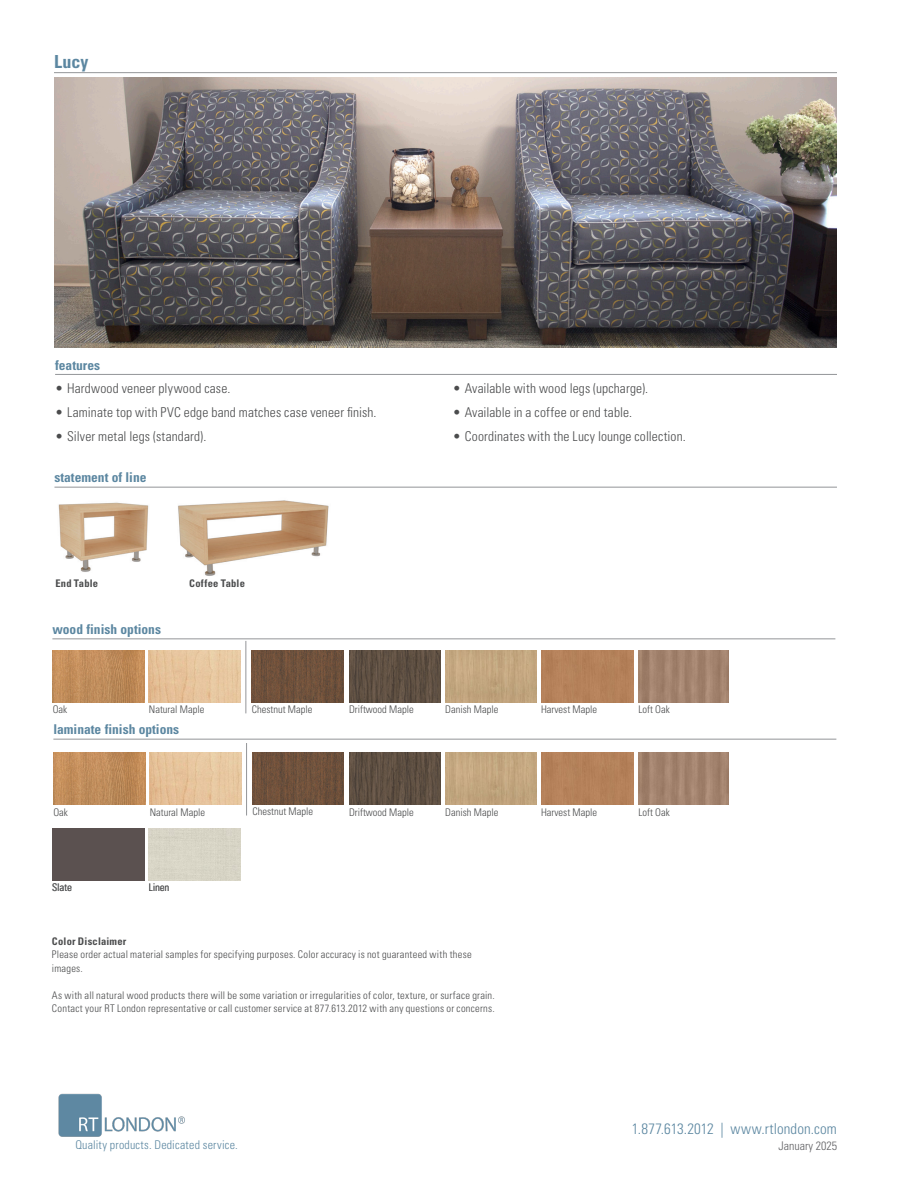
<style>
.page{position:relative;width:918px;height:1188px;background:#fff}
.page>*{position:absolute;margin:0;border:0;box-sizing:border-box;transform-origin:0 0}
.blue_text_with_line_below{font:700 condensed 18px "Univers LT Std";color:#5c87a1}
.t1{font:300 condensed 15px "Univers LT Std";letter-spacing:.005em;color:#5c87a1}
.t2{font:300 condensed 13.5px "Univers LT Std";letter-spacing:.01em;color:#4b4c4d}
.blue_text_with_line_below-2{font:700 condensed 13.5px "Univers LT Std";color:#5c87a1}
.t3{font:300 condensed 12px "Univers LT Std";letter-spacing:.02em;color:#5c87a1}
.t4{font:300 condensed 12px "Univers LT Std";color:#616164}
.Paragraph_Style_1{font:300 condensed 10.5px/13.5px "Univers LT Std";letter-spacing:.015em;color:#4b4c4d}
.t5{font:700 condensed 10.5px "Univers LT Std";letter-spacing:.02em;color:#4b4c4d}
</style>
<div class="page">
<img style="left:54px;top:77px;width:783px;height:270px">
<hr style="left:55px;top:374px;width:782px;height:1px;background:#939598">
<hr style="left:54px;top:72px;width:783px;height:1px;background:#939598">
<img style="left:58px;top:1093px;width:127px;height:44px">
<hr style="left:54px;top:487px;width:783px;height:1px;background:#939598">
<hr style="left:52px;top:638px;width:783px;height:1px;background:#939598">
<hr style="left:246px;top:743px;width:1px;height:73px;background:#939598">
<img style="left:253px;top:752px;width:91px;height:53px">
<img style="left:349px;top:753px;width:92px;height:52px">
<img style="left:53px;top:753px;width:92px;height:52px">
<img style="left:150px;top:753px;width:91px;height:52px">
<hr style="left:245px;top:641px;width:1px;height:72px;background:#939598">
<img style="left:252px;top:650px;width:91px;height:52px">
<img style="left:349px;top:650px;width:92px;height:52px">
<img style="left:53px;top:651px;width:92px;height:52px">
<img style="left:149px;top:651px;width:91px;height:52px">
<hr style="left:53px;top:739px;width:783px;height:1px;background:#939598">
<div style="left:52px;top:828px;width:92px;height:52px;background:#5b5150"></div>
<div style="left:149px;top:828px;width:91px;height:52px;background:#d8d5c6"></div>
<img style="left:178px;top:500px;width:151px;height:76px">
<img style="left:58px;top:502px;width:91px;height:70px">
<img style="left:445px;top:650px;width:92px;height:52px">
<div style="left:541px;top:650px;width:93px;height:52px;background:#b5815a"></div>
<img style="left:638px;top:650px;width:91px;height:52px">
<img style="left:445px;top:753px;width:92px;height:52px">
<div style="left:541px;top:753px;width:93px;height:52px;background:#b5815a"></div>
<img style="left:638px;top:753px;width:91px;height:52px">
<p class="blue_text_with_line_below" style="left:54px;top:50px;width:36px">Lucy</p>
<p class="blue_text_with_line_below-2" style="left:55px;top:356px;width:46px">features</p>
<p class="t2" style="left:55px;top:380px;width:177px">• Hardwood veneer plywood case.</p>
<p class="t2" style="left:55px;top:404px;width:323px">• Laminate top with PVC edge band matches case veneer finish.</p>
<p class="t2" style="left:55px;top:428px;width:153px">• Silver metal legs (standard).</p>
<p class="blue_text_with_line_below-2" style="left:54px;top:469px;width:94px">statement of line</p>
<p class="t2" style="left:453px;top:380px;width:197px">• Available with wood legs (upcharge).</p>
<p class="t2" style="left:453px;top:404px;width:181px">• Available in a coffee or end table.</p>
<p class="t2" style="left:453px;top:428px;width:235px">• Coordinates with the Lucy lounge collection.</p>
<p class="t5" style="left:55px;top:577px;width:44px">End Table</p>
<p class="t5" style="left:189px;top:577px;width:57px">Coffee Table</p>
<p class="blue_text_with_line_below-2" style="left:52px;top:621px;width:110px">wood finish options</p>
<p class="Paragraph_Style_1" style="left:53px;top:703px;width:16px">Oak</p>
<p class="Paragraph_Style_1" style="left:149px;top:703px;width:57px">Natural Maple</p>
<p class="Paragraph_Style_1" style="left:252px;top:703px;width:62px">Chestnut Maple</p>
<p class="Paragraph_Style_1" style="left:349px;top:703px;width:66px">Driftwood Maple</p>
<p class="blue_text_with_line_below-2" style="left:53px;top:721px;width:127px">laminate finish options</p>
<p class="Paragraph_Style_1" style="left:53px;top:805px;width:16px">Oak</p>
<p class="Paragraph_Style_1" style="left:150px;top:805px;width:57px">Natural Maple</p>
<p class="Paragraph_Style_1" style="left:253px;top:805px;width:62px">Chestnut Maple</p>
<p class="Paragraph_Style_1" style="left:349px;top:805px;width:66px">Driftwood Maple</p>
<p class="Paragraph_Style_1" style="left:52px;top:881px;width:21px">Slate</p>
<p class="Paragraph_Style_1" style="left:149px;top:881px;width:22px">Linen</p>
<p class="Paragraph_Style_1" style="left:445px;top:702px;width:55px">Danish Maple</p>
<p class="Paragraph_Style_1" style="left:541px;top:702px;width:57px">Harvest Maple</p>
<p class="Paragraph_Style_1" style="left:638px;top:702px;width:33px">Loft Oak</p>
<p class="Paragraph_Style_1" style="left:445px;top:805px;width:55px">Danish Maple</p>
<p class="Paragraph_Style_1" style="left:541px;top:805px;width:57px">Harvest Maple</p>
<p class="Paragraph_Style_1" style="left:638px;top:805px;width:33px">Loft Oak</p>
<p class="t5" style="left:52px;top:934px;width:76px">Color Disclaimer</p>
<p class="Paragraph_Style_1" style="left:52px;top:948px;width:421px">Please order actual material samples for specifying purposes. Color accuracy is not guaranteed with these images.</p>
<p class="Paragraph_Style_1" style="left:52px;top:988px;width:444px">As with all natural wood products there will be some variation or irregularities of color, texture, or surface grain.<br>Contact your RT London representative or call customer service at 877.613.2012 with any questions or concerns.</p>
<p class="t1" style="left:632px;top:1119px;width:207px">1.877.613.2012 | www.rtlondon.com</p>
<p class="t3" style="left:75px;top:1138px;width:164px">Quality products. Dedicated service.</p>
<p class="t4" style="left:778px;top:1139px;width:60px">January 2025</p>
</div>
